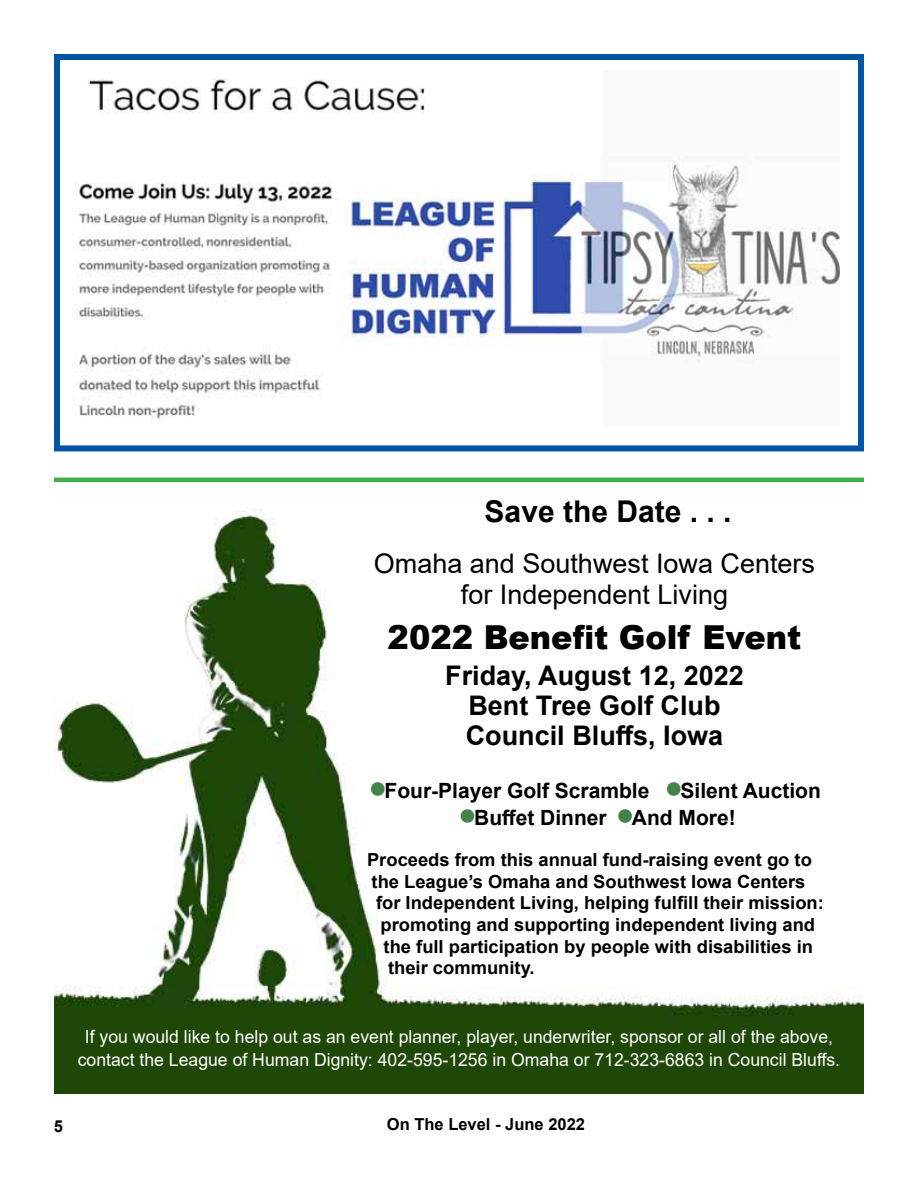
<style>
.page{position:relative;width:918px;height:1188px;background:#fff}
.page>*{position:absolute;margin:0;border:0;box-sizing:border-box;transform-origin:0 0}
.t1{font:900 33px "Arial";color:#000}
.t2{font:700 30px "Arial";color:#000}
.t3{font:700 27px/30px "Arial";color:#000;text-align:center}
.t4{font:27px/31.5px "Arial";color:#000;text-align:center}
.t5{font:700 21px "Arial";color:#000}
.t6{font:700 18px "Arial";color:#000}
.t7{font:18px/22.5px "Arial";color:#fff;text-align:center}
.t8{font:700 16.5px "Arial";color:#000}
</style>
<div class="page">
<img style="left:54px;top:511px;width:810px;height:582px">
<svg style="left:482px;top:511px;width:202px;height:16px"></svg>
<svg style="left:365px;top:843px;width:459px;height:138px"></svg>
<hr style="left:54px;top:478px;width:810px;height:4px;background:#41ad49">
<img style="left:76px;top:79px;width:763px;height:340px">
<div style="left:54px;top:54px;width:810px;height:397px;border:6px solid #0054a4"></div>
<h2 class="t2" style="left:485px;top:490px;width:248px">Save the Date . . .</h2>
<h3 class="t4" style="left:374px;top:547px;width:443px">Omaha and Southwest Iowa Centers for Independent Living</h3>
<h1 class="t1" style="left:388px;top:613px;width:415px">2022 Benefit Golf Event</h1>
<h3 class="t3" style="left:445px;top:661px;width:300px">Friday, August 12, 2022<br>Bent Tree Golf Club<br>Council Bluffs, Iowa</h3>
<p class="t5" style="left:371px;top:775px;width:451px"><sup>■</sup>Four-Player Golf Scramble <sup>■</sup>Silent Auction</p>
<p class="t5" style="left:461px;top:802px;width:276px"><sup>■</sup>Buffet Dinner <sup>■</sup>And More!</p>
<p class="t6" style="left:367px;top:847px;width:446px">Proceeds from this annual fund-raising event go to</p>
<p class="t6" style="left:372px;top:869px;width:435px">the League’s Omaha and Southwest Iowa Centers</p>
<p class="t6" style="left:376px;top:890px;width:449px">for Independent Living, helping fulfill their mission:</p>
<p class="t6" style="left:381px;top:912px;width:436px">promoting and supporting independent living and</p>
<p class="t6" style="left:384px;top:934px;width:431px">the full participation by people with disabilities in</p>
<p class="t6" style="left:388px;top:955px;width:148px">their community.</p>
<p class="t7" style="left:78px;top:1026px;width:764px">If you would like to help out as an event planner, player, underwriter, sponsor or all of the above, contact the League of Human Dignity: 402-595-1256 in Omaha or 712-323-6863 in Council Bluffs.</p>
<p class="t8" style="left:54px;top:1114px;width:11px">5</p>
<p class="t8" style="left:387px;top:1113px;width:200px">On The Level - June 2022</p>
</div>
